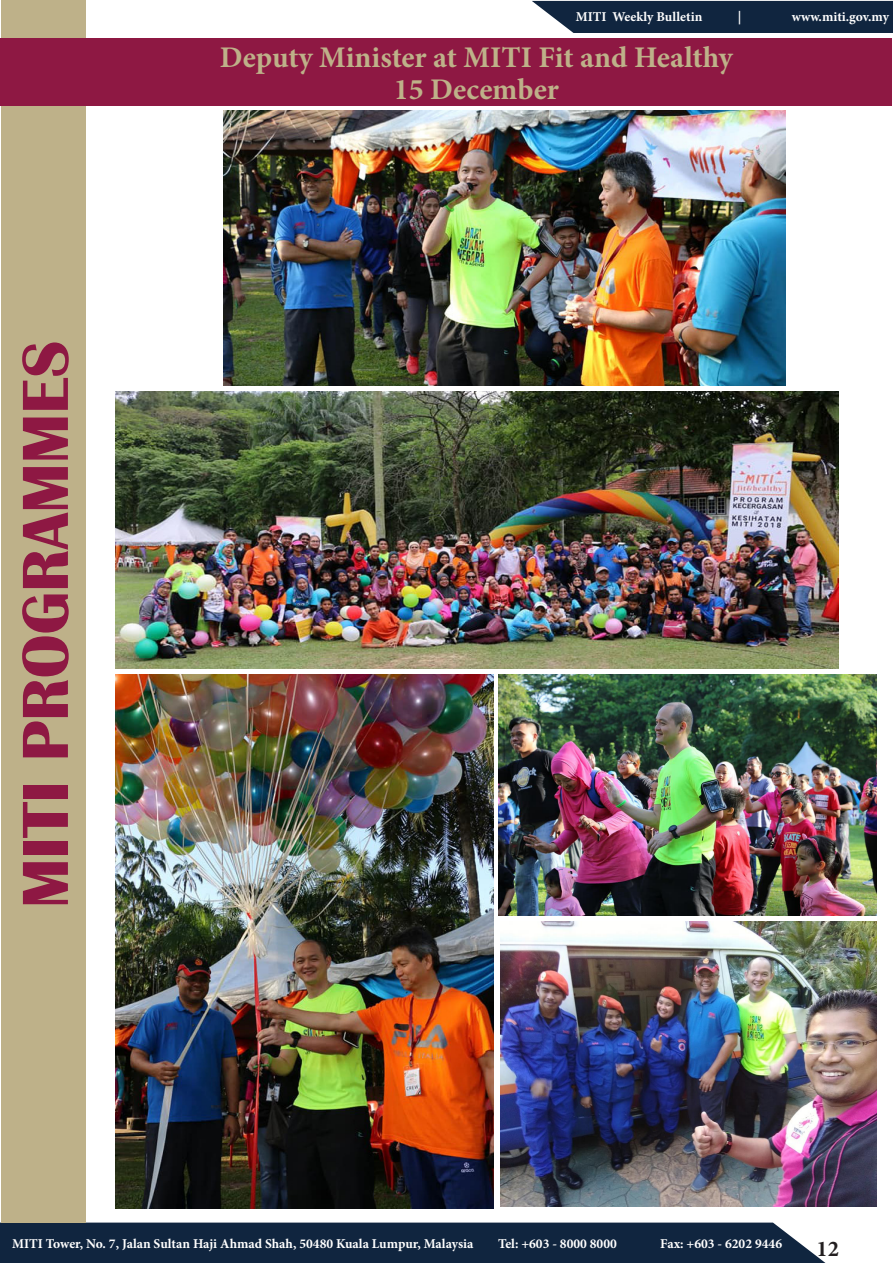
<style>
.page{position:relative;width:893px;height:1263px;background:#fff}
.page>*{position:absolute;margin:0;border:0;box-sizing:border-box;transform-origin:0 0}
.t1{font:700 67.5px "Britannic";color:#8e1843}
.t2{font:700 30px "Minion Pro";color:#beb189}
.t3{font:700 22.5px "Minion Pro";color:#231f20}
.t4{font:700 13.5px "Minion Pro";color:#fff}
</style>
<div class="page">
<div style="left:0;top:1222px;width:826px;height:41px;background:#10253f"></div>
<div style="left:532px;top:1px;width:361px;height:31px;background:#10253f"></div>
<div style="left:2px;top:0;width:84px;height:1223px;background:#beb189"></div>
<div style="left:1px;top:38px;width:891px;height:67px;background:#8e1843"></div>
<img style="left:115px;top:392px;width:724px;height:276px">
<img style="left:115px;top:675px;width:378px;height:534px">
<img style="left:223px;top:111px;width:563px;height:274px">
<img style="left:499px;top:675px;width:378px;height:240px">
<img style="left:500px;top:921px;width:377px;height:286px">
<p class="t4" style="left:576px;top:7px;width:128px">MITI Weekly Bulletin</p>
<p class="t4" style="left:738px;top:7px;width:5px">|</p>
<p class="t4" style="left:792px;top:7px;width:99px">www.miti.gov.my</p>
<p class="t1" style="left:7px;top:908px;width:569px;rotate:-90deg">MITI PROGRAMMES</p>
<p class="t2" style="left:220px;top:36px;width:514px">Deputy Minister at MITI Fit and Healthy</p>
<p class="t2" style="left:394px;top:68px;width:167px">15 December</p>
<p class="t4" style="left:12px;top:1234px;width:463px">MITI Tower, No. 7, Jalan Sultan Haji Ahmad Shah, 50480 Kuala Lumpur, Malaysia</p>
<p class="t4" style="left:498px;top:1234px;width:120px">Tel: +603 - 8000 8000</p>
<p class="t4" style="left:660px;top:1234px;width:123px">Fax: +603 - 6202 9446</p>
<h3 class="t3" style="left:816px;top:1232px;width:24px">12</h3>
</div>
